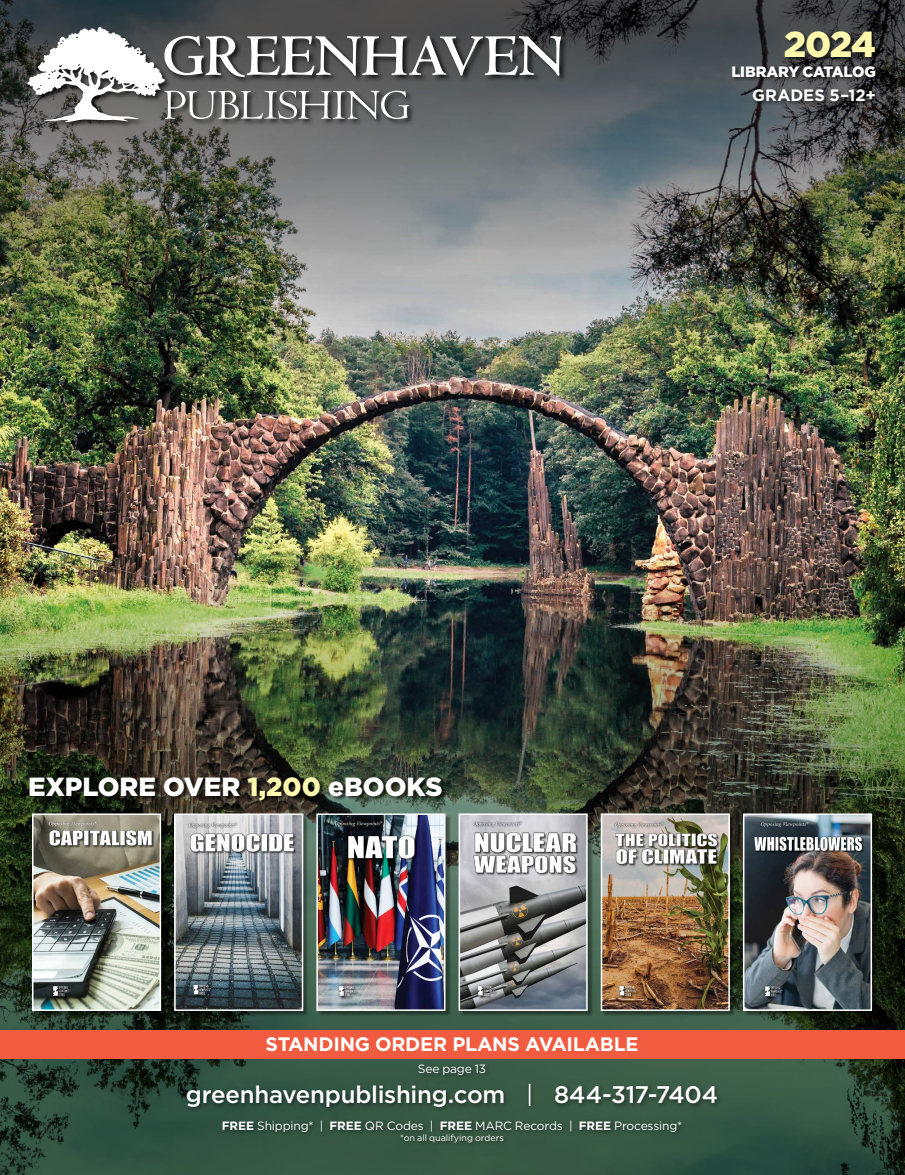
<style>
.page{position:relative;width:905px;height:1175px;background:#fff}
.page>*{position:absolute;margin:0;border:0;box-sizing:border-box;transform-origin:0 0}
.t1{font:900 36px "Gotham";color:#fff9b0}
.t2{font:900 26.25px "Gotham";color:#fff}
.t3{font:500 24px "Gotham";letter-spacing:-.01em;color:#fff}
.t4{font:700 19.5px "Gotham";letter-spacing:-.015em;color:#fff}
.t5{font:700 16.5px "Gotham";color:#fff}
.t6{font:900 15px "Gotham";letter-spacing:-.025em;color:#fff}
.t7{font:12px "Gotham";letter-spacing:-.015em;color:#fff}
.t8{font:9px "Gotham";letter-spacing:-.005em;color:#fff}
.s1{color:#fff9b0}
.s2{font-weight:400}
.s3{font-weight:700}
</style>
<div class="page">
<img style="left:0;top:451px;width:904px;height:100px">
<img style="left:0;top:0;width:904px;height:451px">
<img style="left:0;top:551px;width:904px;height:308px">
<svg style="left:0;top:859px;width:904px;height:315px;background:#2f4938"></svg>
<div style="left:0;top:1031px;width:904px;height:27px;background:#f15b40"></div>
<div style="left:0;top:1030px;width:904px;height:27px;background:#f15b40"></div>
<div style="left:220px;top:1118px;width:467px;height:30px;background:#000;opacity:.49"></div>
<div style="left:184px;top:1062px;width:538px;height:50px;background:#000;opacity:.49"></div>
<div style="left:26px;top:26px;width:542px;height:104px;background:#000;opacity:.78"></div>
<svg style="left:27px;top:27px;width:534px;height:95px"></svg>
<div style="left:731px;top:30px;width:149px;height:76px;background:#000;opacity:.65"></div>
<div style="left:30px;top:776px;width:416px;height:28px;background:#000;opacity:.6"></div>
<div style="left:175px;top:814px;width:134px;height:202px;background:#000;opacity:.4"></div>
<img style="left:177px;top:816px;width:123px;height:192px">
<div style="left:174px;top:813px;width:129px;height:198px;border:2px solid #fff"></div>
<div style="left:317px;top:814px;width:134px;height:202px;background:#000;opacity:.4"></div>
<img style="left:319px;top:816px;width:123px;height:192px">
<div style="left:316px;top:813px;width:129px;height:198px;border:2px solid #fff"></div>
<div style="left:460px;top:814px;width:133px;height:202px;background:#000;opacity:.4"></div>
<img style="left:461px;top:816px;width:123px;height:192px">
<div style="left:458px;top:813px;width:129px;height:198px;border:2px solid #fff"></div>
<div style="left:602px;top:814px;width:133px;height:202px;background:#000;opacity:.4"></div>
<img style="left:603px;top:816px;width:123px;height:192px">
<div style="left:600px;top:813px;width:129px;height:198px;border:2px solid #fff"></div>
<div style="left:744px;top:814px;width:133px;height:202px;background:#000;opacity:.4"></div>
<img style="left:746px;top:816px;width:123px;height:192px">
<div style="left:743px;top:813px;width:129px;height:198px;border:2px solid #fff"></div>
<div style="left:33px;top:814px;width:134px;height:202px;background:#000;opacity:.4"></div>
<img style="left:35px;top:816px;width:123px;height:192px">
<div style="left:32px;top:813px;width:129px;height:198px;border:2px solid #fff"></div>
<h1 class="t1" style="left:783px;top:20px;width:94px">2024</h1>
<p class="t6" style="left:731px;top:61px;width:146px">LIBRARY CATALOG</p>
<h3 class="t5" style="left:752px;top:84px;width:125px">GRADES 5–12+</h3>
<h2 class="t2" style="left:28px;top:768px;width:416px">EXPLORE OVER <span class="s1">1,200</span> eBOOKS</h2>
<h3 class="t4" style="left:265px;top:1031px;width:374px">STANDING ORDER PLANS AVAILABLE</h3>
<p class="t7" style="left:418px;top:1061px;width:70px">See page 13</p>
<h3 class="t3" style="left:186px;top:1079px;width:533px">greenhavenpublishing.com <span class="s2">|</span> 844-317-7404</h3>
<p class="t7" style="left:222px;top:1118px;width:462px"><span class="s3">FREE</span> Shipping* | <span class="s3">FREE</span> QR Codes | <span class="s3">FREE</span> MARC Records | <span class="s3">FREE</span> Processing*</p>
<p class="t8" style="left:400px;top:1131px;width:105px">*on all qualifying orders</p>
</div>
